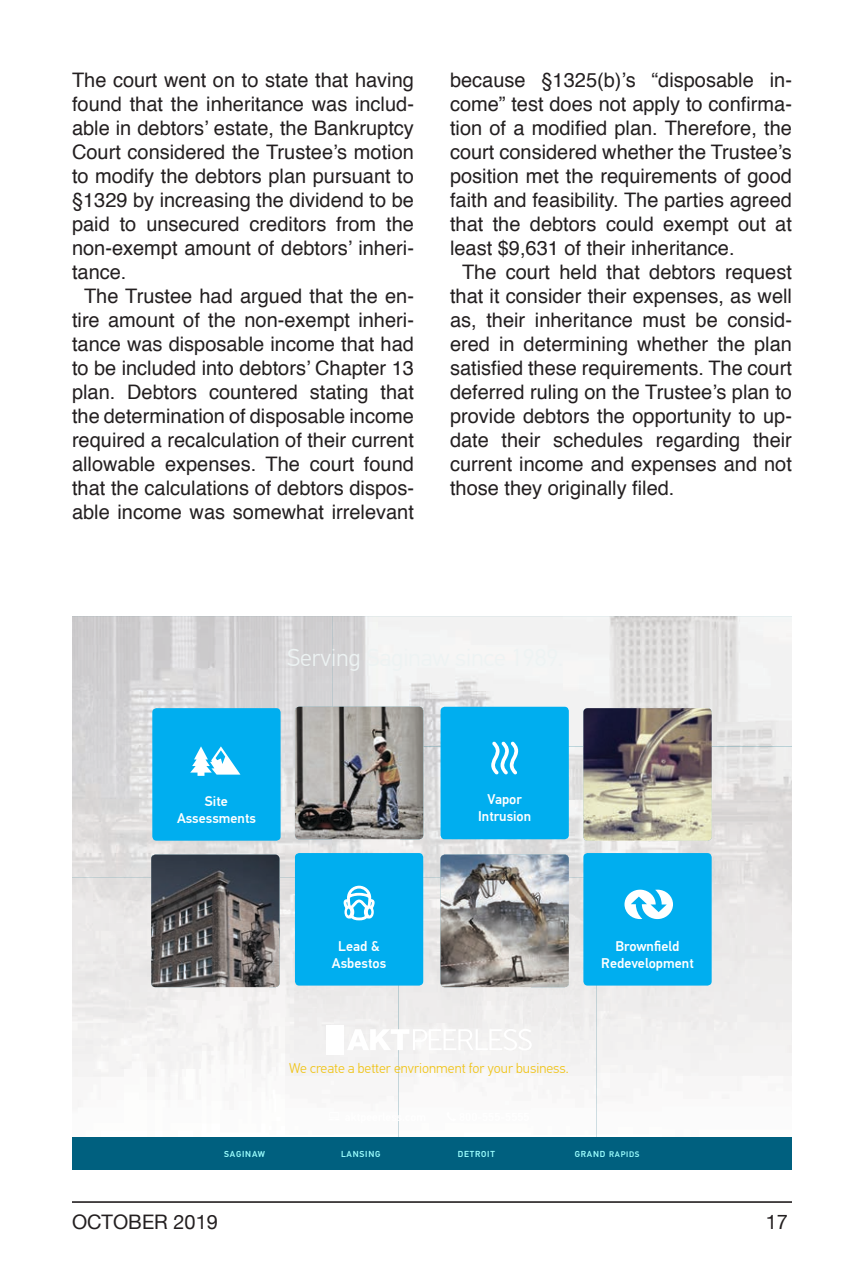
<style>
.page{position:relative;width:864px;height:1278px;background:#fff}
.page>*{position:absolute;margin:0;border:0;box-sizing:border-box;transform-origin:0 0}
.t1{font:20px "Helvetica";color:#231f20}
.t2{font:20px "Helvetica Neue";color:#231f20}
.t3{font:500 14px/16.8px "PF Din Text Pro";color:#fff;text-align:center}
.t4{font:300 14px "PF Din Text Pro";color:#f0c418}
.t5{font:500 8.6px "PF Din Text Pro";letter-spacing:.09em;color:#9dffff}
.s1{font-size:8.2px}
.s2{font-size:8px}
</style>
<div class="page">
<hr style="left:72px;top:1202px;width:720px;height:1px;background:#231f20">
<hr style="left:72px;top:1201px;width:720px;height:1px;background:#231f20">
<img style="left:72px;top:616px;width:261px;height:261px">
<img style="left:333px;top:616px;width:459px;height:130px">
<img style="left:399px;top:746px;width:196px;height:131px">
<img style="left:595px;top:841px;width:67px;height:296px">
<img style="left:269px;top:877px;width:65px;height:258px">
<img style="left:398px;top:877px;width:66px;height:260px">
<div style="left:326px;top:1025px;width:17px;height:29px;background:#fff"></div>
<svg style="left:347px;top:1029px;width:185px;height:21px"></svg>
<div style="left:72px;top:1137px;width:720px;height:33px;background:#00607f"></div>
<svg style="left:328px;top:1112px;width:12px;height:10px"></svg>
<svg style="left:446px;top:1112px;width:10px;height:10px"></svg>
<svg style="left:583px;top:708px;width:129px;height:133px;background:#8e877f"></svg>
<img style="left:583px;top:712px;width:1px;height:126px">
<img style="left:295px;top:707px;width:128px;height:132px">
<div style="left:152px;top:708px;width:129px;height:133px;background:#00aeef;border-radius:4px"></div>
<svg style="left:190px;top:746px;width:50px;height:30px"></svg>
<div style="left:441px;top:707px;width:128px;height:132px;background:#00aeef;border-radius:4px"></div>
<svg style="left:491px;top:741px;width:28px;height:34px"></svg>
<div style="left:295px;top:853px;width:128px;height:133px;background:#00aeef;border-radius:4px"></div>
<svg style="left:343px;top:885px;width:32px;height:36px"></svg>
<img style="left:151px;top:855px;width:128px;height:132px">
<div style="left:583px;top:853px;width:129px;height:133px;background:#00aeef;border-radius:4px"></div>
<svg style="left:625px;top:890px;width:48px;height:29px"></svg>
<img style="left:441px;top:855px;width:128px;height:132px">
<p class="t1" style="left:72px;top:67px;width:343px">The court went on to state that having</p>
<p class="t1" style="left:72px;top:91px;width:343px">found that the inheritance was includ-</p>
<p class="t1" style="left:72px;top:115px;width:343px">able in debtors’ estate, the Bankruptcy</p>
<p class="t1" style="left:72px;top:139px;width:343px">Court considered the Trustee’s motion</p>
<p class="t1" style="left:72px;top:163px;width:343px">to modify the debtors plan pursuant to</p>
<p class="t1" style="left:72px;top:187px;width:343px">§1329 by increasing the dividend to be</p>
<p class="t1" style="left:72px;top:211px;width:343px">paid to unsecured creditors from the</p>
<p class="t1" style="left:72px;top:235px;width:343px">non-exempt amount of debtors’ inheri-</p>
<p class="t1" style="left:72px;top:259px;width:56px">tance.</p>
<p class="t1" style="left:84px;top:283px;width:331px">The Trustee had argued that the en-</p>
<p class="t1" style="left:72px;top:307px;width:343px">tire amount of the non-exempt inheri-</p>
<p class="t1" style="left:72px;top:331px;width:343px">tance was disposable income that had</p>
<p class="t1" style="left:72px;top:355px;width:343px">to be included into debtors’ Chapter 13</p>
<p class="t1" style="left:72px;top:379px;width:343px">plan. Debtors countered stating that</p>
<p class="t1" style="left:72px;top:403px;width:343px">the determination of disposable income</p>
<p class="t1" style="left:72px;top:427px;width:343px">required a recalculation of their current</p>
<p class="t1" style="left:72px;top:451px;width:343px">allowable expenses. The court found</p>
<p class="t1" style="left:72px;top:475px;width:343px">that the calculations of debtors dispos-</p>
<p class="t1" style="left:72px;top:499px;width:343px">able income was somewhat irrelevant</p>
<p class="t1" style="left:450px;top:67px;width:343px">because §1325(b)’s “disposable in-</p>
<p class="t1" style="left:450px;top:91px;width:343px">come” test does not apply to confirma-</p>
<p class="t1" style="left:450px;top:115px;width:343px">tion of a modified plan. Therefore, the</p>
<p class="t1" style="left:450px;top:139px;width:343px">court considered whether the Trustee’s</p>
<p class="t1" style="left:450px;top:163px;width:343px">position met the requirements of good</p>
<p class="t1" style="left:450px;top:187px;width:343px">faith and feasibility. The parties agreed</p>
<p class="t1" style="left:450px;top:211px;width:343px">that the debtors could exempt out at</p>
<p class="t1" style="left:450px;top:235px;width:286px">least $9,631 of their inheritance.</p>
<p class="t1" style="left:462px;top:259px;width:331px">The court held that debtors request</p>
<p class="t1" style="left:450px;top:283px;width:344px">that it consider their expenses, as well</p>
<p class="t1" style="left:450px;top:307px;width:343px">as, their inheritance must be consid-</p>
<p class="t1" style="left:450px;top:331px;width:343px">ered in determining whether the plan</p>
<p class="t1" style="left:450px;top:355px;width:343px">satisfied these requirements. The court</p>
<p class="t1" style="left:450px;top:379px;width:344px">deferred ruling on the Trustee’s plan to</p>
<p class="t1" style="left:450px;top:403px;width:343px">provide debtors the opportunity to up-</p>
<p class="t1" style="left:450px;top:427px;width:343px">date their schedules regarding their</p>
<p class="t1" style="left:450px;top:451px;width:344px">current income and expenses and not</p>
<p class="t1" style="left:450px;top:475px;width:226px">those they originally filed.</p>
<p class="t3" style="left:177px;top:793px;width:80px">Site<br>Assessments</p>
<p class="t3" style="left:478px;top:791px;width:55px">Vapor<br>Intrusion</p>
<p class="t3" style="left:332px;top:938px;width:56px">Lead &amp;<br>Asbestos</p>
<p class="t3" style="left:601px;top:938px;width:94px">Brownfield<br>Redevelopment</p>
<p class="t4" style="left:289px;top:1060px;width:281px">We create a better envrionment for your business.</p>
<p class="t5" style="left:224px;top:1149px;width:43px">SAGINAW</p>
<p class="t5" style="left:341px;top:1149px;width:41px">LANSING</p>
<p class="t5" style="left:458px;top:1149px;width:39px">DETROIT</p>
<p class="t5" style="left:575px;top:1149px;width:66px">GRAND <span class="s1">RAP</span><span class="s2">IDS</span></p>
<p class="t2" style="left:72px;top:1208px;width:147px">OCTOBER 2019</p>
<p class="t2" style="left:766px;top:1208px;width:24px">17</p>
</div>
